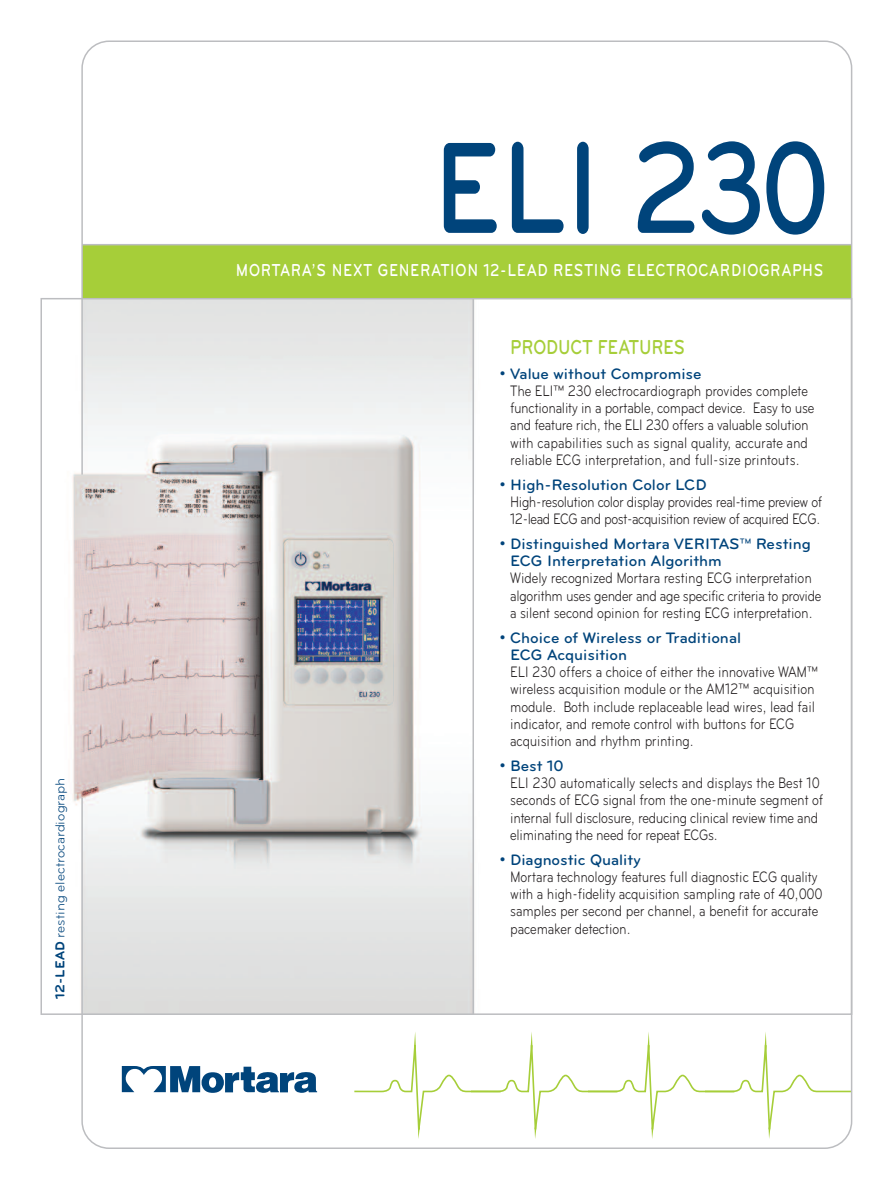
<style>
.page{position:relative;width:891px;height:1188px;background:#fff}
.page>*{position:absolute;margin:0;border:0;box-sizing:border-box;transform-origin:0 0}
.t1{font:500 135px "Bryant";letter-spacing:-.02em;color:#00447b;scale:.8 1}
.t2{font:500 21px "Bryant";color:#a6ce39;scale:.8 1}
.t3{font:500 18px "Bryant";letter-spacing:.05em;color:#fff;scale:.8 1}
.t4{font:15.75px/17.2px "Bryant";letter-spacing:-.015em;color:#231f20;scale:.8 1}
.t5{font:500 15.75px/17.2px "Bryant";color:#00447b}
.t6{font:13.5px "Bryant";color:#00447b}
.s1{font-weight:700}
</style>
<div class="page">
<img style="left:72px;top:301px;width:403px;height:711px">
<hr style="left:472px;top:299px;width:2px;height:715px;background:#bcbdc0">
<div style="left:82px;top:245px;width:770px;height:54px;background:#a6ce39"></div>
<svg style="left:354px;top:1032px;width:498px;height:117px"></svg>
<svg style="left:122px;top:1066px;width:195px;height:27px"></svg>
<hr style="left:82px;top:244px;width:770px;height:1px;background:#bcbdc0">
<p class="t6" style="left:55px;top:999px;width:223px;rotate:-90deg"><span class="s1">12-LEAD</span> resting electrocardiograph</p>
<h1 class="t1" style="left:432px;top:143px;width:499px">ELI 230</h1>
<p class="t3" style="left:236px;top:264px;width:736px">MORTARA’S NEXT GENERATION 12-LEAD RESTING ELECTROCARDIOGRAPHS</p>
<h2 class="t2" style="left:510px;top:340px;width:220px">PRODUCT FEATURES</h2>
<p class="t5" style="left:499px;top:366px;width:204px">• Value without Compromise</p>
<p class="t4" style="left:510px;top:383px;width:382px">The ELI™ 230 electrocardiograph provides complete functionality in a portable, compact device. Easy to use and feature rich, the ELI 230 offers a valuable solution with capabilities such as signal quality, accurate and reliable ECG interpretation, and full-size printouts.</p>
<p class="t5" style="left:499px;top:477px;width:209px">• High-Resolution Color LCD</p>
<p class="t4" style="left:510px;top:494px;width:392px">High-resolution color display provides real-time preview of<br>12-lead ECG and post-acquisition review of acquired ECG.</p>
<p class="t5" style="left:510px;top:536px;width:302px;text-indent:-11px">• Distinguished Mortara VERITAS™ Resting<br>ECG Interpretation Algorithm</p>
<p class="t4" style="left:510px;top:571px;width:391px">Widely recognized Mortara resting ECG interpretation algorithm uses gender and age specific criteria to provide a silent second opinion for resting ECG interpretation.</p>
<p class="t5" style="left:510px;top:630px;width:232px;text-indent:-11px">• Choice of Wireless or Traditional<br>ECG Acquisition</p>
<p class="t4" style="left:510px;top:665px;width:386px">ELI 230 offers a choice of either the innovative WAM™ wireless acquisition module or the AM12™ acquisition module. Both include replaceable lead wires, lead fail indicator, and remote control with buttons for ECG acquisition and rhythm printing.</p>
<p class="t5" style="left:499px;top:758px;width:66px">• Best 10</p>
<p class="t4" style="left:510px;top:776px;width:393px">ELI 230 automatically selects and displays the Best 10 seconds of ECG signal from the one-minute segment of internal full disclosure, reducing clinical review time and eliminating the need for repeat ECGs.</p>
<p class="t5" style="left:499px;top:852px;width:143px">• Diagnostic Quality</p>
<p class="t4" style="left:510px;top:869px;width:392px">Mortara technology features full diagnostic ECG quality with a high-fidelity acquisition sampling rate of 40,000 samples per second per channel, a benefit for accurate pacemaker detection.</p>
</div>
